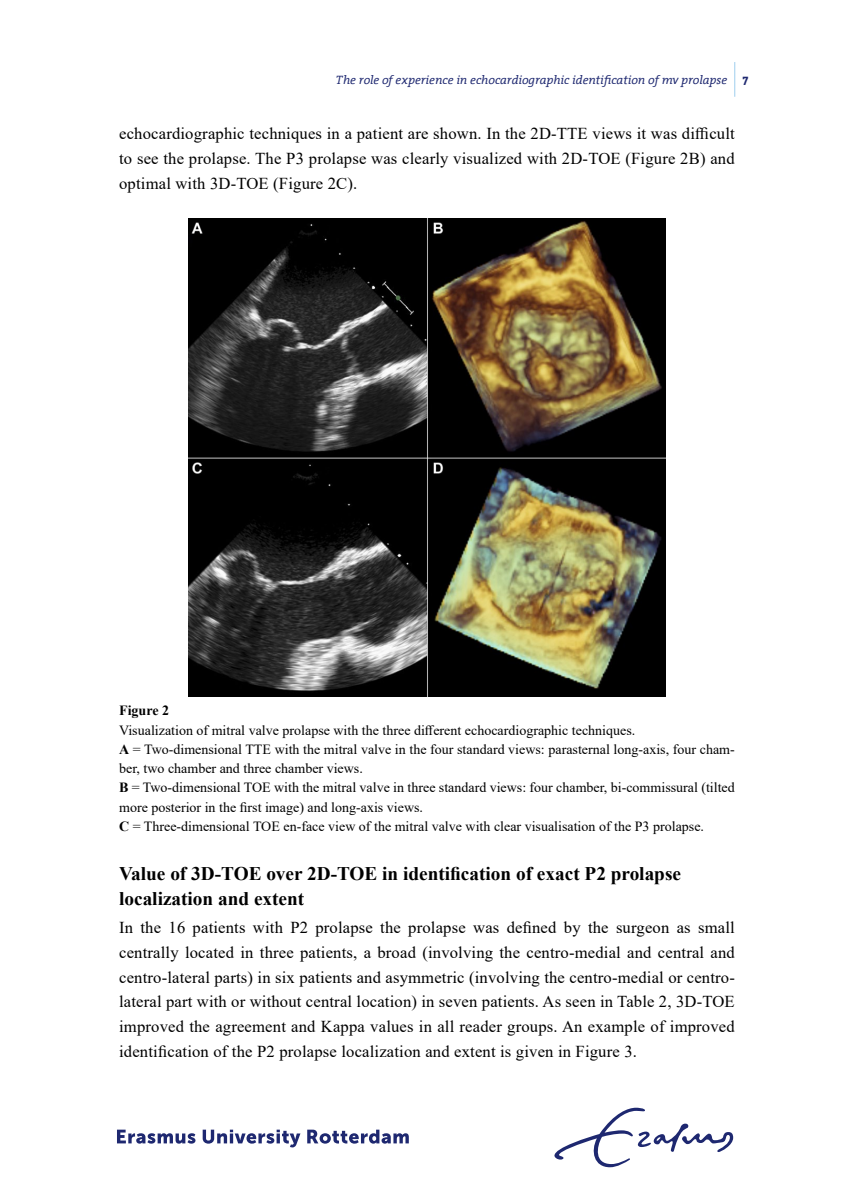
<style>
.page{position:relative;width:844px;height:1191px;background:#fff}
.page>*{position:absolute;margin:0;border:0;box-sizing:border-box;transform-origin:0 0}
.t1{font:700 19.25px/24.8px "Times New Roman";color:#000}
.t2{font:16.62px/24.8px "Times New Roman";letter-spacing:.01em;color:#000;text-align:justify}
.t3{font:14px/19.2px "Times New Roman";color:#000}
.t4{font:700 14px "Times New Roman";color:#000}
.t5{font:italic 12.25px "The Serif Office";color:#1e2870}
.s1{font-weight:700;font-style:normal}
.s2{font-weight:700}
</style>
<div class="page">
<img style="left:188px;top:219px;width:477px;height:477px">
<svg style="left:117px;top:1129px;width:78px;height:14px"></svg>
<svg style="left:203px;top:1129px;width:97px;height:18px"></svg>
<svg style="left:307px;top:1129px;width:101px;height:14px"></svg>
<svg style="left:554px;top:1107px;width:179px;height:60px"></svg>
<hr style="left:734px;top:62px;width:1px;height:35px;background:#9fceee">
<p class="t5" style="left:336px;top:73px;width:414px">The role of experience in echocardiographic identification of mv prolapse <span class="s1">7</span></p>
<p class="t2" style="left:119px;top:120px;width:617px">echocardiographic techniques in a patient are shown. In the 2D-TTE views it was difficult to see the prolapse. The P3 prolapse was clearly visualized with 2D-TOE (Figure 2B) and optimal with 3D-TOE (Figure 2C).</p>
<p class="t4" style="left:119px;top:700px;width:51px">Figure 2</p>
<p class="t3" style="left:119px;top:720px;width:617px">Visualization of mitral valve prolapse with the three different echocardiographic techniques.<br><span class="s2">A</span> = Two-dimensional TTE with the mitral valve in the four standard views: parasternal long-axis, four cham&shy;ber, two chamber and three chamber views.<br><span class="s2">B</span> = Two-dimensional TOE with the mitral valve in three standard views: four chamber, bi-commissural (tilted more posterior in the first image) and long-axis views.<br><span class="s2">C</span> = Three-dimensional TOE en-face view of the mitral valve with clear visualisation of the P3 prolapse.</p>
<p class="t1" style="left:119px;top:860px;width:563px">Value of 3D-TOE over 2D-TOE in identification of exact P2 prolapse localization and extent</p>
<p class="t2" style="left:119px;top:914px;width:617px">In the 16 patients with P2 prolapse the prolapse was defined by the surgeon as small centrally located in three patients, a broad (involving the centro-medial and central and centro-lateral parts) in six patients and asymmetric (involving the centro-medial or centro&shy;lateral part with or without central location) in seven patients. As seen in Table 2, 3D-TOE improved the agreement and Kappa values in all reader groups. An example of improved identification of the P2 prolapse localization and extent is given in Figure 3.</p>
</div>
